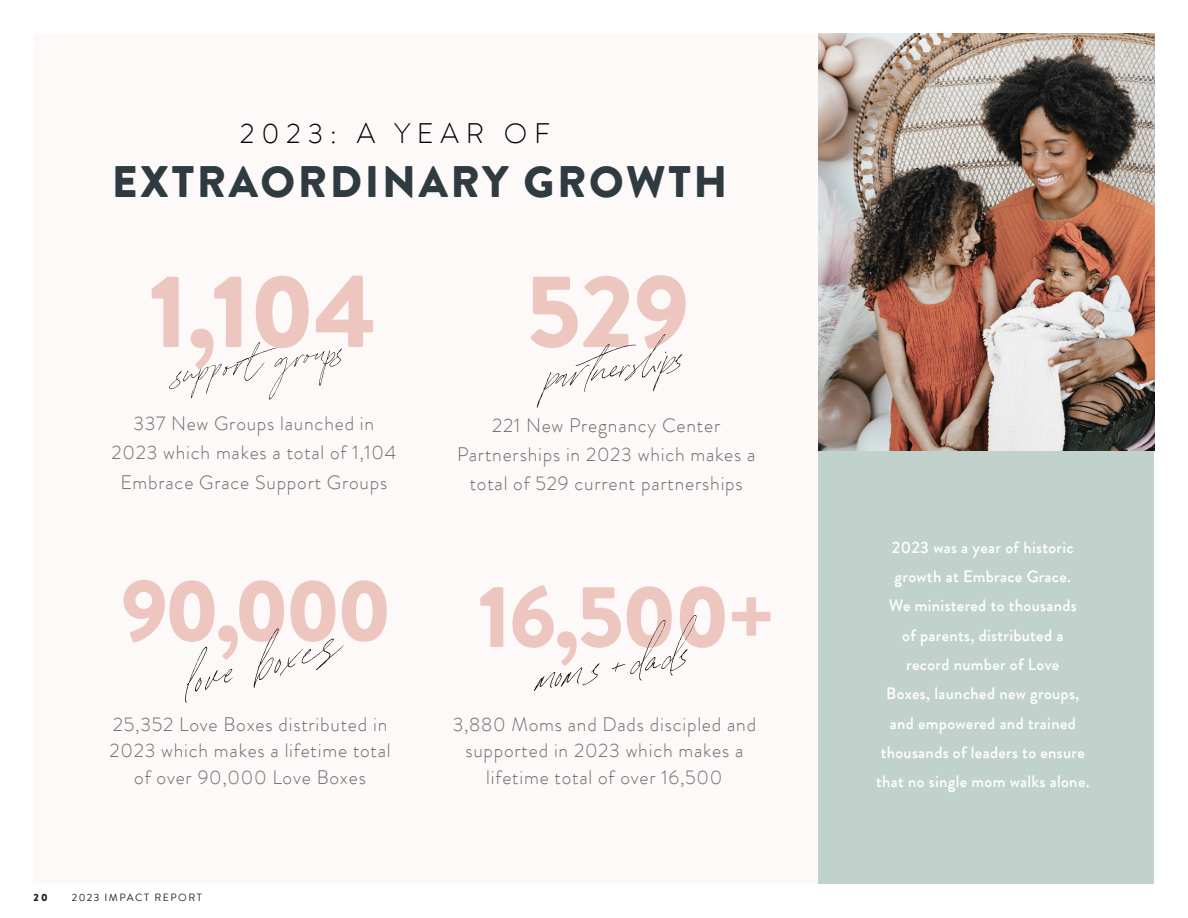
<style>
.page{position:relative;width:1188px;height:918px;background:#fff}
.page>*{position:absolute;margin:0;border:0;box-sizing:border-box;transform-origin:0 0}
.t1{font:900 103.35px "Brandon Grotesque";color:#ecc6bf}
.t2{font:900 87.9px "Brandon Grotesque";letter-spacing:-.03em;color:#ecc6bf}
.t3{font:italic 82.05px "Sebastian Bobby Alt Slanted";color:#040503;scale:.94 1}
.t4{font:58.8px "Sebastian Bobby Slanted";color:#000}
.t5{font:900 43.95px "Brandon Grotesque";letter-spacing:.06em;color:#2f3b41}
.t6{font:300 28.2px "Brandon Grotesque";letter-spacing:.24em;color:#000}
.t7{font:300 19.5px/29.4px "Brandon Grotesque";letter-spacing:.04em;color:#6d6d6d;text-align:center}
.t8{font:500 16.5px/29.4px "Brandon Grotesque";letter-spacing:.02em;color:#fff;text-align:center}
.t9{font:10.5px "Brandon Grotesque";letter-spacing:.14em;color:#231f20}
.t10{font:900 10.5px "Brandon Grotesque";color:#231f20}
</style>
<div class="page">
<div style="left:34px;top:34px;width:856px;height:850px;background:#fcf9f8"></div>
<div style="left:819px;top:34px;width:335px;height:850px;background:#c1d2cd"></div>
<svg style="left:537px;top:334px;width:146px;height:74px"></svg>
<svg style="left:185px;top:647px;width:48px;height:56px"></svg>
<svg style="left:253px;top:628px;width:91px;height:60px"></svg>
<img style="left:819px;top:34px;width:335px;height:416px">
<p class="t6" style="left:240px;top:114px;width:312px">2023: A YEAR OF</p>
<p class="t5" style="left:112px;top:151px;width:617px">EXTRAORDINARY GROWTH</p>
<p class="t1" style="left:149px;top:238px;width:229px">1,104</p>
<p class="t4" style="left:170px;top:339px;width:171px;rotate:-8deg">supp or t grou ps</p>
<p class="t7" style="left:112px;top:409px;width:286px">337 New Groups launched in<br>2023 which makes a total of 1,104<br>Embrace Grace Support Groups</p>
<p class="t1" style="left:526px;top:238px;width:165px">529</p>
<p class="t7" style="left:457px;top:410px;width:300px">221 New Pregnancy Center<br>Partnerships in 2023 which makes a total of 529 current partnerships</p>
<p class="t2" style="left:121px;top:548px;width:272px">90,000</p>
<p class="t2" style="left:478px;top:554px;width:298px">16,500+</p>
<h3 class="t3" style="left:525px;top:628px;width:165px;rotate:-9deg">moms + dads</h3>
<p class="t7" style="left:109px;top:711px;width:283px;line-height:26.4px">25,352 Love Boxes distributed in<br>2023 which makes a lifetime total of over 90,000 Love Boxes</p>
<p class="t10" style="left:34px;top:890px;width:16px">20</p>
<p class="t9" style="left:72px;top:890px;width:132px">2023 IMPACT REPORT</p>
<p class="t7" style="left:453px;top:711px;width:305px;line-height:26.4px">3,880 Moms and Dads discipled and supported in 2023 which makes a lifetime total of over 16,500</p>
<p class="t8" style="left:876px;top:533px;width:215px">2023 was a year of historic growth at Embrace Grace.<br>We ministered to thousands<br>of parents, distributed a<br>record number of Love<br>Boxes, launched new groups, and empowered and trained thousands of leaders to ensure that no single mom walks alone.</p>
</div>
